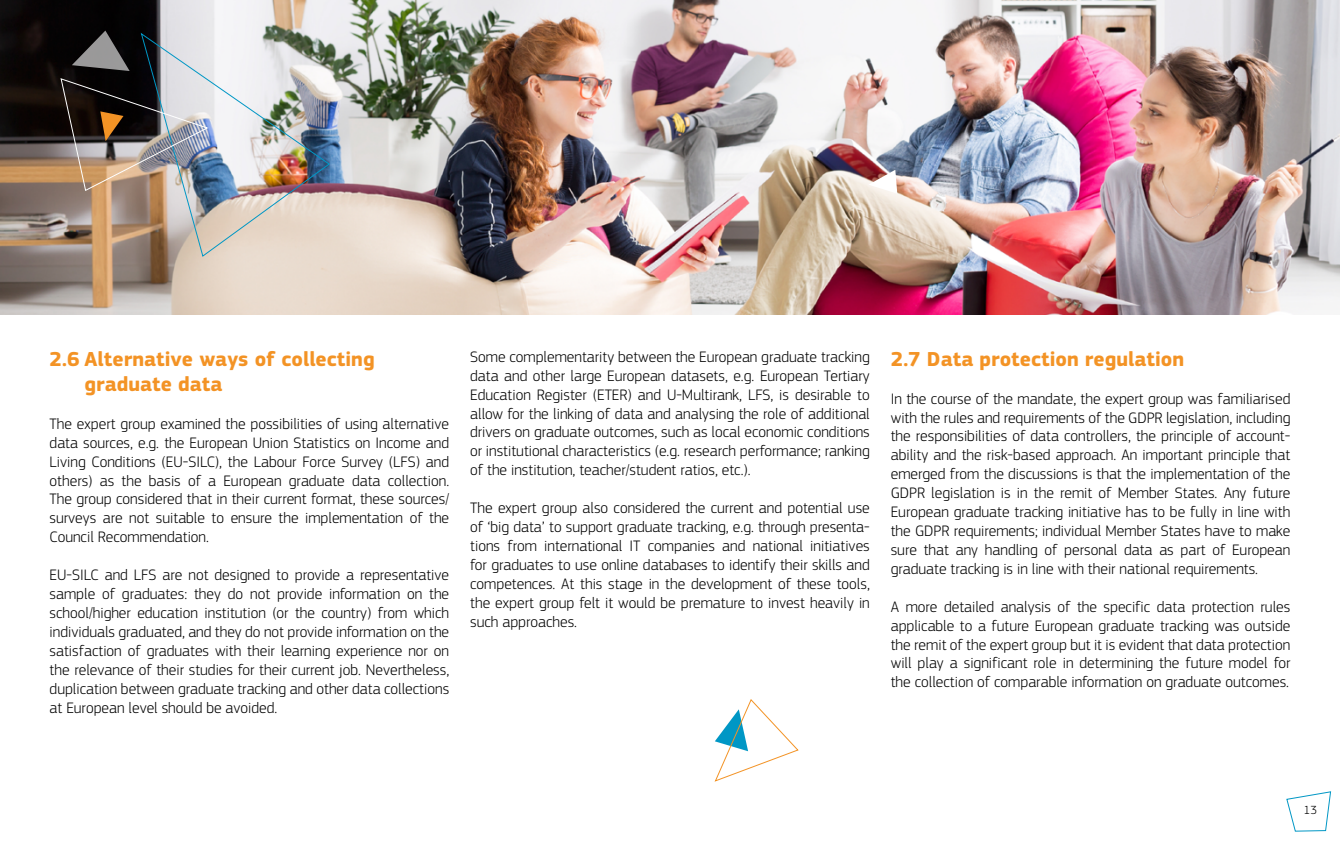
<style>
.page{position:relative;width:1340px;height:844px;background:#fff}
.page>*{position:absolute;margin:0;border:0;box-sizing:border-box;transform-origin:0 0}
.t1{font:700 21px/25.2px "EC Square Sans Pro";color:#f39325}
.Paragraphe_body{font:300 15.75px/18.9px "EC Square Sans Pro";color:#000;text-align:justify}
.t2{font:300 12.25px "EC Square Sans Pro";color:#000}
</style>
<div class="page">
<img style="left:0;top:0;width:1339px;height:314px">
<img style="left:60px;top:31px;width:271px;height:226px">
<svg style="left:868px;top:170px;width:29px;height:23px"></svg>
<svg style="left:714px;top:699px;width:85px;height:83px"></svg>
<svg style="left:1286px;top:791px;width:45px;height:40px"></svg>
<p class="t1" style="left:85px;top:347px;width:291px;text-indent:-35px">2.6 Alternative ways of collecting graduate data</p>
<p class="Paragraphe_body" style="left:50px;top:414px;width:401px">The expert group examined the possibilities of using alternative data sources, e.g. the European Union Statistics on Income and Living Conditions (EU-SILC), the Labour Force Survey (LFS) and others) as the basis of a European graduate data collection.<br>The group considered that in their current format, these sources/ surveys are not suitable to ensure the implementation of the Council Recommendation.</p>
<p class="Paragraphe_body" style="left:50px;top:565px;width:401px">EU-SILC and LFS are not designed to provide a representative sample of graduates: they do not provide information on the school/higher education institution (or the country) from which individuals graduated, and they do not provide information on the satisfaction of graduates with their learning experience nor on the relevance of their studies for their current job. Nevertheless, duplication between graduate tracking and other data collections at European level should be avoided.</p>
<p class="Paragraphe_body" style="left:470px;top:347px;width:401px">Some complementarity between the European graduate tracking data and other large European datasets, e.g. European Tertiary Education Register (ETER) and U-Multirank, LFS, is desirable to allow for the linking of data and analysing the role of additional drivers on graduate outcomes, such as local economic conditions or institutional characteristics (e.g. research performance; ranking of the institution, teacher/student ratios, etc.).</p>
<p class="Paragraphe_body" style="left:470px;top:498px;width:401px">The expert group also considered the current and potential use of ‘big data’ to support graduate tracking, e.g. through presenta&shy;tions from international IT companies and national initiatives for graduates to use online databases to identify their skills and competences. At this stage in the development of these tools, the expert group felt it would be premature to invest heavily in such approaches.</p>
<p class="t1" style="left:890px;top:347px;width:295px">2.7 Data protection regulation</p>
<p class="Paragraphe_body" style="left:890px;top:389px;width:401px">In the course of the mandate, the expert group was familiarised with the rules and requirements of the GDPR legislation, including the responsibilities of data controllers, the principle of account&shy;ability and the risk-based approach. An important principle that emerged from the discussions is that the implementation of the GDPR legislation is in the remit of Member States. Any future European graduate tracking initiative has to be fully in line with the GDPR requirements; individual Member States have to make sure that any handling of personal data as part of European graduate tracking is in line with their national requirements.</p>
<p class="Paragraphe_body" style="left:890px;top:596px;width:401px">A more detailed analysis of the specific data protection rules applicable to a future European graduate tracking was outside the remit of the expert group but it is evident that data protection will play a significant role in determining the future model for the collection of comparable information on graduate outcomes.</p>
<p class="t2" style="left:1303px;top:802px;width:15px">13</p>
</div>
